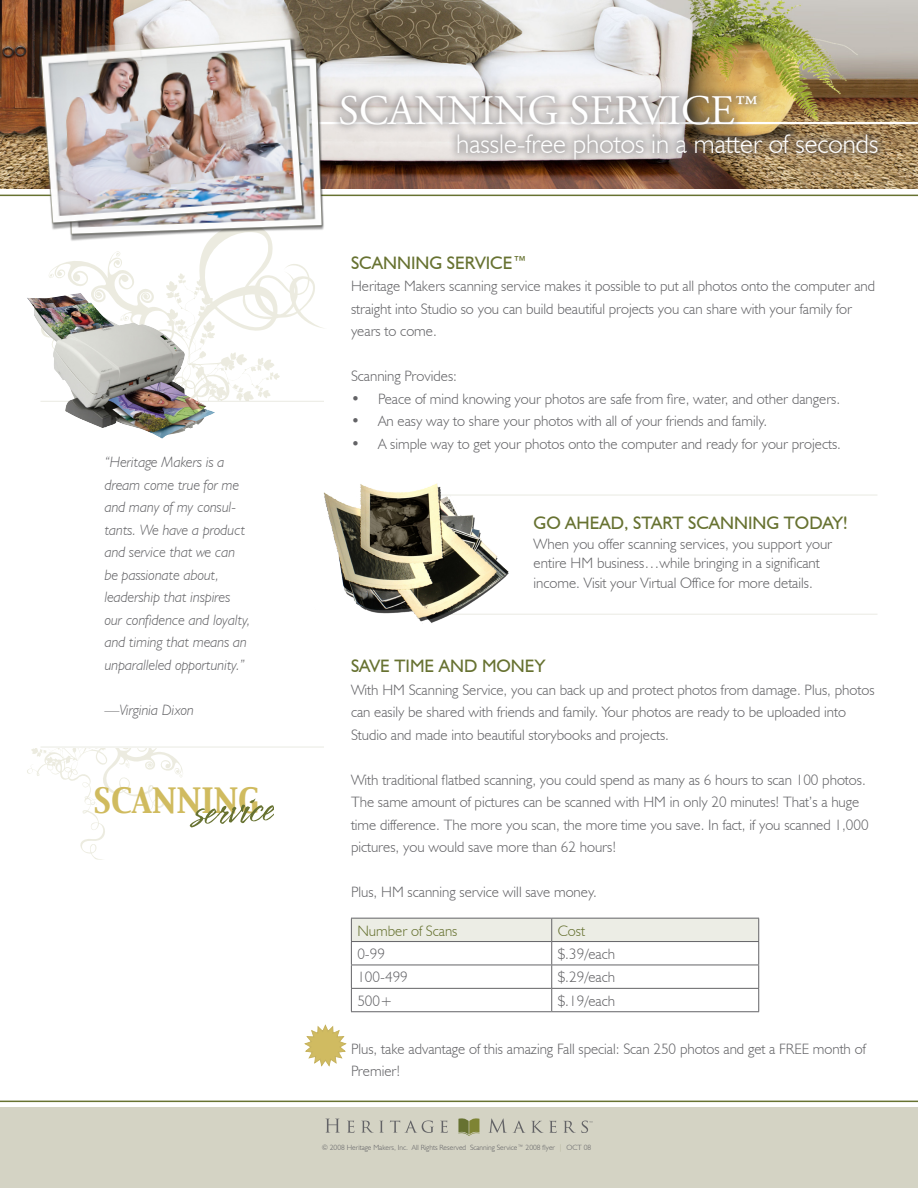
<style>
.page{position:relative;width:918px;height:1188px;background:#fff}
.page>*{position:absolute;margin:0;border:0;box-sizing:border-box;transform-origin:0 0}
.t1{font:42px "Adobe Garamond Pro";color:#fff}
.t2{font:30.9px "Capitals";color:#d0bb5f}
.t3{font:300 27px "Humanist 521 BT";color:#fff}
.t4{font:18px "Humanist 521 BT";color:#677231}
.t5{font:300 15px/22.5px "Humanist 521 BT";color:#636366}
.t6{font:italic 300 15px/22.5px "Humanist 521 BT";color:#636366}
.t7{font:300 15px "Humanist 521 BT";color:#677231}
.t8{font:300 7.5px "Humanist 521 BT";color:#636366}
.s1{color:#b1b297}
</style>
<div class="page">
<svg style="left:27px;top:748px;width:156px;height:112px"></svg>
<svg style="left:49px;top:251px;width:274px;height:150px"></svg>
<img style="left:0;top:0;width:918px;height:189px">
<hr style="left:0;top:1101px;width:918px;height:1px;background:#677231">
<hr style="left:0;top:195px;width:918px;height:1px;background:#677231">
<div style="left:0;top:1107px;width:918px;height:81px;background:#d4d3c4"></div>
<svg style="left:325px;top:1119px;width:15px;height:14px"></svg>
<svg style="left:347px;top:1121px;width:8px;height:12px"></svg>
<svg style="left:361px;top:1121px;width:23px;height:12px"></svg>
<svg style="left:390px;top:1120px;width:44px;height:13px"></svg>
<svg style="left:440px;top:1121px;width:8px;height:12px"></svg>
<svg style="left:489px;top:1118px;width:18px;height:15px"></svg>
<svg style="left:513px;top:1121px;width:12px;height:12px"></svg>
<svg style="left:531px;top:1121px;width:26px;height:12px"></svg>
<svg style="left:458px;top:1118px;width:21px;height:18px"></svg>
<svg style="left:564px;top:1121px;width:29px;height:12px"></svg>
<hr style="left:94px;top:122px;width:824px;height:2px;background:#fff">
<img style="left:71px;top:43px;width:267px;height:208px">
<img style="left:25px;top:23px;width:295px;height:217px">
<svg style="left:351px;top:918px;width:408px;height:93px"></svg>
<hr style="left:351px;top:1011px;width:201px;height:1px;background:#636366">
<hr style="left:552px;top:1011px;width:207px;height:1px;background:#636366">
<div style="left:329px;top:84px;width:436px;height:48px;background:#636366;opacity:.4"></div>
<div style="left:447px;top:123px;width:439px;height:44px;background:#636366;opacity:.4"></div>
<svg style="left:190px;top:798px;width:83px;height:29px"></svg>
<hr style="left:426px;top:494px;width:451px;height:2px;background:#b1b297">
<hr style="left:431px;top:614px;width:447px;height:1px;background:#b1b297">
<hr style="left:40px;top:746px;width:284px;height:2px;background:#b1b297">
<hr style="left:40px;top:401px;width:284px;height:1px;background:#b1b297">
<img style="left:27px;top:293px;width:188px;height:146px">
<img style="left:323px;top:483px;width:208px;height:140px">
<svg style="left:304px;top:1025px;width:42px;height:41px"></svg>
<p class="t6" style="left:105px;top:451px;width:147px">“Heritage Makers is a dream come true for me and many of my consul&shy;tants. We have a product and service that we can be passionate about, leadership that inspires our confidence and loyalty, and timing that means an unparalleled opportunity.”</p>
<p class="t6" style="left:105px;top:698px;width:91px">—Virginia Dixon</p>
<p class="t2" style="left:94px;top:780px;width:167px">SCANNING</p>
<p class="t1" style="left:339px;top:85px;width:421px">SCANNING SERVICE™</p>
<p class="t3" style="left:456px;top:127px;width:424px">hassle-free photos in a matter of seconds</p>
<p class="t4" style="left:351px;top:252px;width:178px">SCANNING SERVICE™</p>
<p class="t5" style="left:351px;top:275px;width:526px">Heritage Makers scanning service makes it possible to put all photos onto the computer and straight into Studio so you can build beautiful projects you can share with your family for years to come.</p>
<p class="t5" style="left:351px;top:365px;width:108px">Scanning Provides:</p>
<p class="t5" style="left:351px;top:387px;width:491px">• Peace of mind knowing your photos are safe from fire, water, and other dangers.</p>
<p class="t5" style="left:351px;top:410px;width:418px">• An easy way to share your photos with all of your friends and family.</p>
<p class="t5" style="left:351px;top:432px;width:492px">• A simple way to get your photos onto the computer and ready for your projects.</p>
<p class="t4" style="left:534px;top:512px;width:68px">GO AHEAD</p>
<p class="t4" style="left:624px;top:512px;width:21px">, START</p>
<p class="t4" style="left:688px;top:512px;width:13px">SCANNING</p>
<p class="t4" style="left:784px;top:512px;width:13px">TODAY</p>
<p class="t4" style="left:843px;top:512px;width:6px">!</p>
<p class="t5" style="left:534px;top:533px;width:300px;line-height:19.5px">When you offer scanning services, you support your entire HM business…while bringing in a significant income. Visit your Virtual Office for more details.</p>
<p class="t4" style="left:351px;top:655px;width:196px">SAVE TIME AND MONEY</p>
<p class="t5" style="left:351px;top:678px;width:525px">With HM Scanning Service, you can back up and protect photos from damage. Plus, photos can easily be shared with friends and family. Your photos are ready to be uploaded into<br>Studio and made into beautiful storybooks and projects.</p>
<p class="t5" style="left:351px;top:768px;width:519px">With traditional flatbed scanning, you could spend as many as 6 hours to scan 100 photos.<br>The same amount of pictures can be scanned with HM in only 20 minutes! That’s a huge time difference. The more you scan, the more time you save. In fact, if you scanned 1,000 pictures, you would save more than 62 hours!</p>
<p class="t5" style="left:351px;top:881px;width:247px">Plus, HM scanning service will save money.</p>
<p class="t7" style="left:357px;top:921px;width:102px">Number of Scans</p>
<p class="t7" style="left:558px;top:921px;width:29px">Cost</p>
<p class="t5" style="left:357px;top:942px;width:29px">0-99</p>
<p class="t5" style="left:558px;top:942px;width:59px">$.39/each</p>
<p class="t5" style="left:357px;top:966px;width:52px">100-499</p>
<p class="t5" style="left:558px;top:966px;width:59px">$.29/each</p>
<p class="t5" style="left:357px;top:989px;width:37px">500+</p>
<p class="t5" style="left:558px;top:989px;width:59px">$.19/each</p>
<p class="t5" style="left:351px;top:1037px;width:516px">Plus, take advantage of this amazing Fall special: Scan 250 photos and get a FREE month of<br>Premier!</p>
<p class="t8" style="left:322px;top:1143px;width:271px">© 2008 Heritage Makers, Inc. All Rights Reserved Scanning Service™ 2008 flyer <span class="s1">|</span> OCT 08</p>
</div>
